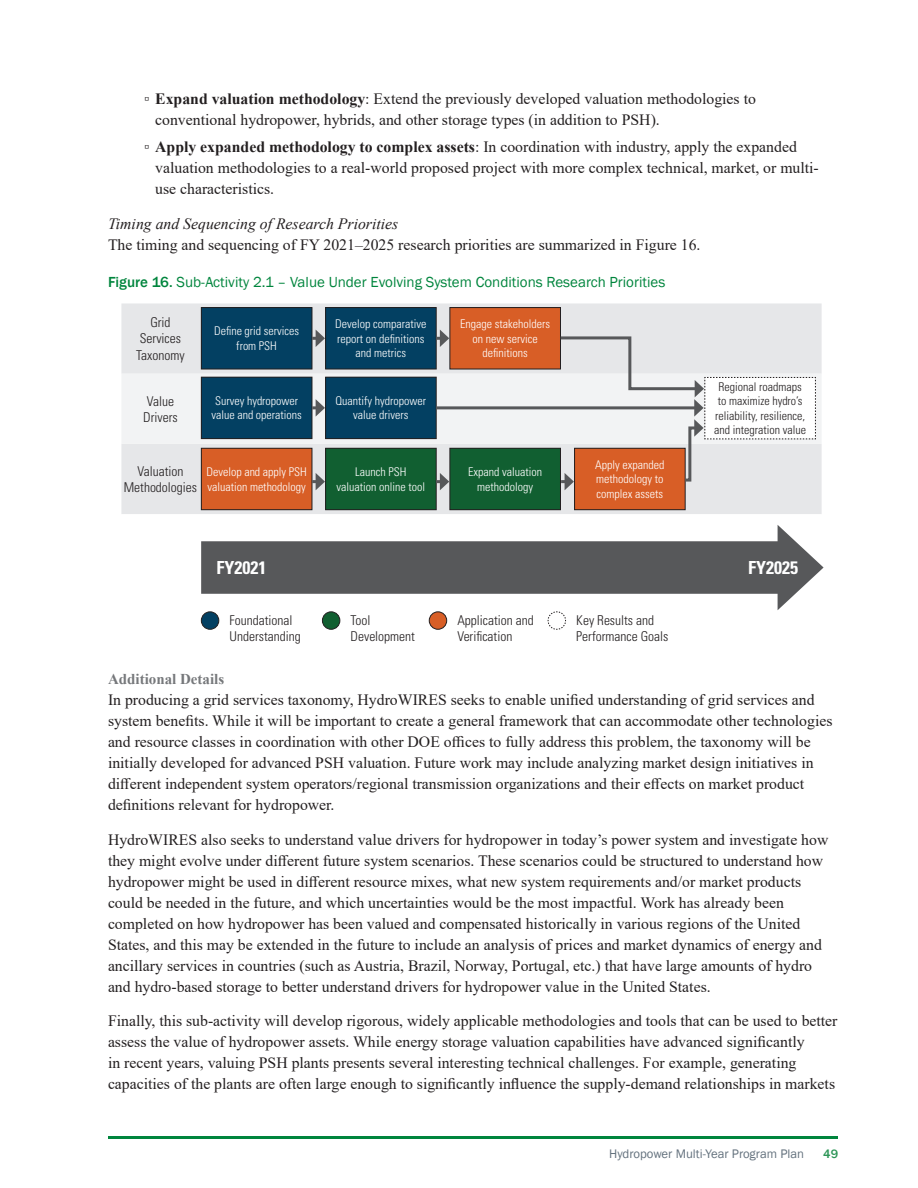
<style>
.page{position:relative;width:918px;height:1188px;background:#fff}
.page>*{position:absolute;margin:0;border:0;box-sizing:border-box;transform-origin:0 0}
.t1{font:700 condensed 18px "Univers LT Std";color:#fff}
.body_text{font:15.75px/21px "Times New Roman";color:#231f20}
.t2{font:15px "Franklin Gothic";color:#00853d}
.t3{font:700 15px "Times New Roman";color:#76787b}
.t4{font:300 condensed 13.5px/16.2px "Univers LT Std";color:#231f20}
.t5{font:12.75px "Franklin Gothic";color:#63717d}
.t6{font:500 12.75px "Franklin Gothic";color:#2d9657}
.whiteText{font:300 condensed 12px/14.4px "Univers LT Std";color:#fff;text-align:center}
.t7{font:300 condensed 12px/14.4px "Univers LT Std";color:#231f20}
.s1{font-weight:700}
.s2{font-style:italic}
.s3{font-weight:500}
</style>
<div class="page">
<hr style="left:108px;top:1137px;width:730px;height:2px;background:#00853d">
<div style="left:201px;top:541px;width:592px;height:53px;background:#57585a"></div>
<svg style="left:778px;top:525px;width:46px;height:85px"></svg>
<svg style="left:121px;top:303px;width:701px;height:211px;background:#e3e4e6"></svg>
<div style="left:121px;top:374px;width:701px;height:70px;background:#f2f3f4"></div>
<div style="left:201px;top:308px;width:111px;height:61px;background:#034062"></div>
<div style="left:201px;top:307px;width:111px;height:62px;border:1px solid #231f20"></div>
<div style="left:201px;top:377px;width:111px;height:62px;background:#034062"></div>
<div style="left:201px;top:377px;width:111px;height:62px;border:1px solid #231f20"></div>
<div style="left:201px;top:448px;width:111px;height:62px;background:#d85e26"></div>
<div style="left:201px;top:448px;width:111px;height:62px;border:1px solid #231f20"></div>
<div style="left:326px;top:308px;width:110px;height:61px;background:#034062"></div>
<div style="left:325px;top:307px;width:111px;height:62px;border:1px solid #231f20"></div>
<div style="left:326px;top:377px;width:110px;height:62px;background:#034062"></div>
<div style="left:325px;top:377px;width:111px;height:62px;border:1px solid #231f20"></div>
<div style="left:326px;top:448px;width:110px;height:62px;background:#115f31"></div>
<div style="left:325px;top:448px;width:111px;height:62px;border:1px solid #231f20"></div>
<div style="left:575px;top:448px;width:110px;height:62px;background:#d85e26"></div>
<div style="left:574px;top:448px;width:111px;height:62px;border:1px solid #231f20"></div>
<div style="left:450px;top:308px;width:110px;height:61px;background:#d85e26"></div>
<div style="left:450px;top:307px;width:111px;height:62px;border:1px solid #231f20"></div>
<div style="left:450px;top:448px;width:110px;height:62px;background:#115f31"></div>
<div style="left:450px;top:448px;width:111px;height:62px;border:1px solid #231f20"></div>
<svg style="left:312px;top:330px;width:13px;height:17px"></svg>
<svg style="left:312px;top:399px;width:13px;height:18px"></svg>
<svg style="left:312px;top:473px;width:13px;height:17px"></svg>
<svg style="left:436px;top:330px;width:13px;height:17px"></svg>
<hr style="left:436px;top:406px;width:261px;height:3px;background:#57585a">
<svg style="left:436px;top:473px;width:13px;height:17px"></svg>
<svg style="left:558px;top:335px;width:258px;height:155px"></svg>
<div style="left:201px;top:612px;width:18px;height:17px;background:#034062;border-radius:50%"></div>
<div style="left:201px;top:612px;width:18px;height:17px;border:1px solid #231f20;border-radius:50%"></div>
<div style="left:429px;top:612px;width:18px;height:17px;background:#d85e26;border-radius:50%"></div>
<div style="left:429px;top:612px;width:18px;height:17px;border:1px solid #231f20;border-radius:50%"></div>
<svg style="left:548px;top:611px;width:18px;height:19px"></svg>
<div style="left:322px;top:612px;width:18px;height:17px;background:#115f31;border-radius:50%"></div>
<div style="left:322px;top:612px;width:18px;height:17px;border:1px solid #231f20;border-radius:50%"></div>
<p class="body_text" style="left:155px;top:87px;width:602px;text-indent:-11px">▫ <span class="s1">Expand valuation methodology</span>: Extend the previously developed valuation methodologies to conventional hydropower, hybrids, and other storage types (in addition to PSH).</p>
<p class="body_text" style="left:155px;top:136px;width:665px;text-indent:-11px">▫ <span class="s1">Apply expanded methodology to complex assets</span>: In coordination with industry, apply the expanded valuation methodologies to a real-world proposed project with more complex technical, market, or multi&shy;use characteristics.</p>
<p class="body_text" style="left:108px;top:213px;width:594px"><span class="s2">Timing and Sequencing of Research Priorities<br></span>The timing and sequencing of FY 2021–2025 research priorities are summarized in Figure 16.</p>
<p class="t2" style="left:108px;top:272px;width:559px"><span class="s3">Figure 16.</span> Sub-Activity 2.1 – Value Under Evolving System Conditions Research Priorities</p>
<p class="t4" style="left:136px;top:314px;width:50px;text-align:center">Grid<br>Services<br>Taxonomy</p>
<p class="t4" style="left:143px;top:393px;width:36px">Value<br>Drivers</p>
<p class="whiteText" style="left:214px;top:324px;width:87px">Define grid services from PSH</p>
<p class="whiteText" style="left:211px;top:394px;width:92px">Survey hydropower value and operations</p>
<p class="t4" style="left:124px;top:463px;width:75px;text-align:center">Valuation<br>Methodologies</p>
<p class="whiteText" style="left:206px;top:465px;width:102px;text-align:left">Develop and apply PSH valuation methodology</p>
<p class="whiteText" style="left:335px;top:317px;width:93px">Develop comparative report on definitions and metrics</p>
<p class="whiteText" style="left:336px;top:394px;width:92px">Quantify hydropower value drivers</p>
<p class="whiteText" style="left:460px;top:317px;width:91px">Engage stakeholders on new service definitions</p>
<p class="whiteText" style="left:337px;top:465px;width:90px">Launch PSH valuation online tool</p>
<p class="whiteText" style="left:595px;top:458px;width:71px;text-align:justify">Apply expanded methodology to complex assets</p>
<p class="whiteText" style="left:468px;top:465px;width:75px">Expand valuation methodology</p>
<p class="t7" style="left:715px;top:380px;width:92px">Regional roadmaps to maximize hydro’s reliability, resilience,</p>
<p class="t7" style="left:714px;top:423px;width:93px">and integration value</p>
<p class="t1" style="left:216px;top:556px;width:51px">FY2021</p>
<p class="t1" style="left:748px;top:556px;width:51px">FY2025</p>
<p class="t4" style="left:230px;top:612px;width:73px">Foundational<br>Understanding</p>
<p class="t4" style="left:457px;top:612px;width:78px">Application and<br>Verification</p>
<p class="t4" style="left:576px;top:612px;width:94px">Key Results and<br>Performance Goals</p>
<p class="t4" style="left:351px;top:612px;width:66px">Tool<br>Development</p>
<p class="t3" style="left:108px;top:668px;width:118px">Additional Details</p>
<p class="body_text" style="left:108px;top:689px;width:726px">In producing a grid services taxonomy, HydroWIRES seeks to enable unified understanding of grid services and system benefits. While it will be important to create a general framework that can accommodate other technologies and resource classes in coordination with other DOE offices to fully address this problem, the taxonomy will be initially developed for advanced PSH valuation. Future work may include analyzing market design initiatives in different independent system operators/regional transmission organizations and their effects on market product definitions relevant for hydropower.</p>
<p class="body_text" style="left:108px;top:828px;width:722px">HydroWIRES also seeks to understand value drivers for hydropower in today’s power system and investigate how they might evolve under different future system scenarios. These scenarios could be structured to understand how hydropower might be used in different resource mixes, what new system requirements and/or market products could be needed in the future, and which uncertainties would be the most impactful. Work has already been completed on how hydropower has been valued and compensated historically in various regions of the United States, and this may be extended in the future to include an analysis of prices and market dynamics of energy and ancillary services in countries (such as Austria, Brazil, Norway, Portugal, etc.) that have large amounts of hydro and hydro-based storage to better understand drivers for hydropower value in the United States.</p>
<p class="body_text" style="left:108px;top:1010px;width:731px">Finally, this sub-activity will develop rigorous, widely applicable methodologies and tools that can be used to better assess the value of hydropower assets. While energy storage valuation capabilities have advanced significantly<br>in recent years, valuing PSH plants presents several interesting technical challenges. For example, generating capacities of the plants are often large enough to significantly influence the supply-demand relationships in markets</p>
<p class="t5" style="left:609px;top:1146px;width:197px">Hydropower Multi-Year Program Plan</p>
<p class="t6" style="left:823px;top:1146px;width:16px">49</p>
</div>
